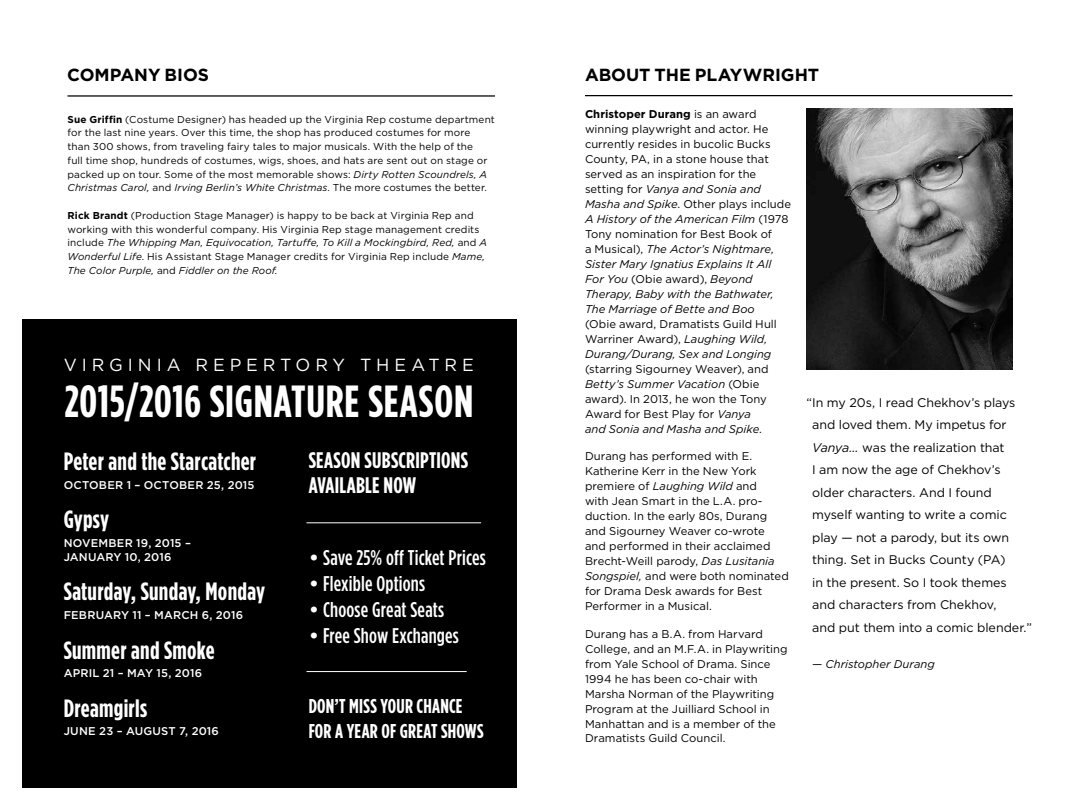
<style>
.page{position:relative;width:1080px;height:810px;background:#fff}
.page>*{position:absolute;margin:0;border:0;box-sizing:border-box;transform-origin:0 0}
.t1{font:700 45px "Gotham Condensed";letter-spacing:.015em;color:#fff}
.t2{font:700 25px "Gotham Condensed";letter-spacing:.01em;color:#fff}
.t3{font:700 22.5px/25px "Gotham Condensed";letter-spacing:.01em;color:#fff}
.t4{font:500 21.25px "Gotham Condensed";letter-spacing:.01em;color:#fff}
.t5{font:700 20px/25px "Gotham Condensed";letter-spacing:.01em;color:#fff}
.t6{font:700 17.5px "Gotham";letter-spacing:-.005em;color:#000}
.t7{font:17.5px "Gotham";letter-spacing:.275em;color:#fff}
.t8{font:12.5px/22.5px "Gotham";letter-spacing:-.005em;color:#000}
.t9{font:11.25px/15px "Gotham";color:#000}
.t10{font:500 11.25px/13.8px "Gotham";letter-spacing:.015em;color:#fff}
.t11{font:italic 11.25px "Gotham";color:#000}
.t12{font:10px/13.8px "Gotham";letter-spacing:.01em;color:#000}
.s1{font-weight:700}
.s2{font-style:italic}
.s3{font-family:"Gotham"}
</style>
<div class="page">
<hr style="left:585px;top:95px;width:427px;height:1px;background:#000">
<hr style="left:68px;top:95px;width:427px;height:2px;background:#000">
<img style="left:806px;top:109px;width:206px;height:261px">
<div style="left:22px;top:320px;width:496px;height:468px;background:#000"></div>
<hr style="left:306px;top:522px;width:175px;height:1px;background:#fff">
<hr style="left:306px;top:671px;width:161px;height:1px;background:#fff">
<h3 class="t6" style="left:67px;top:65px;width:143px">COMPANY BIOS</h3>
<p class="t12" style="left:68px;top:112px;width:429px"><span class="s1">Sue Griffin</span> (Costume Designer) has headed up the Virginia Rep costume department for the last nine years. Over this time, the shop has produced costumes for more than 300 shows, from traveling fairy tales to major musicals. With the help of the<br>full time shop, hundreds of costumes, wigs, shoes, and hats are sent out on stage or packed up on tour. Some of the most memorable shows: <span class="s2">Dirty Rotten Scoundrels, A Christmas Carol,</span> and <span class="s2">Irving Berlin’s White Christmas</span>. The more costumes the better.</p>
<p class="t12" style="left:68px;top:208px;width:421px"><span class="s1">Rick Brandt</span> (Production Stage Manager) is happy to be back at Virginia Rep and working with this wonderful company. His Virginia Rep stage management credits include <span class="s2">The Whipping Man, Equivocation, Tartuffe, To Kill a Mockingbird, Red,</span> and <span class="s2">A Wonderful Life</span>. His Assistant Stage Manager credits for Virginia Rep include <span class="s2">Mame, The Color Purple,</span> and <span class="s2">Fiddler on the Roof.</span></p>
<h3 class="t7" style="left:64px;top:355px;width:412px">VIRGINIA REPERTORY THEATRE</h3>
<h1 class="t1" style="left:64px;top:376px;width:410px">2015/2016 SIGNATURE SEASON</h1>
<h2 class="t2" style="left:64px;top:447px;width:194px">Peter and the Starcatcher</h2>
<p class="t10" style="left:64px;top:478px;width:192px">OCTOBER 1 – OCTOBER 25, 2015</p>
<h2 class="t2" style="left:64px;top:506px;width:47px">Gypsy</h2>
<p class="t10" style="left:64px;top:536px;width:129px">NOVEMBER 19, 2015 –<br>JANUARY 10, 2016</p>
<h2 class="t2" style="left:64px;top:578px;width:203px">Saturday, Sunday, Monday</h2>
<p class="t10" style="left:64px;top:608px;width:181px">FEBRUARY 11 – MARCH 6, 2016</p>
<h2 class="t2" style="left:64px;top:636px;width:152px">Summer and Smoke</h2>
<p class="t10" style="left:64px;top:666px;width:140px">APRIL 21 – MAY 15, 2016</p>
<h2 class="t2" style="left:64px;top:694px;width:85px">Dreamgirls</h2>
<p class="t10" style="left:64px;top:724px;width:157px">JUNE 23 – AUGUST 7, 2016</p>
<h3 class="t3" style="left:309px;top:447px;width:161px">SEASON SUBSCRIPTIONS<br>AVAILABLE NOW</h3>
<h3 class="t4" style="left:309px;top:545px;width:179px"><span class="s3">•</span> Save 25% off Ticket Prices</h3>
<h3 class="t4" style="left:309px;top:572px;width:118px"><span class="s3">•</span> Flexible Options</h3>
<h3 class="t4" style="left:309px;top:598px;width:137px"><span class="s3">•</span> Choose Great Seats</h3>
<h3 class="t4" style="left:309px;top:624px;width:152px"><span class="s3">•</span> Free Show Exchanges</h3>
<h3 class="t5" style="left:309px;top:693px;width:176px">DON’T MISS YOUR CHANCE<br>FOR A YEAR OF GREAT SHOWS</h3>
<h3 class="t6" style="left:585px;top:65px;width:236px">ABOUT THE PLAYWRIGHT</h3>
<p class="t9" style="left:585px;top:106px;width:208px"><span class="s1">Christoper Durang</span> is an award winning playwright and actor. He currently resides in bucolic Bucks<br>County, PA, in a stone house that served as an inspiration for the setting for <span class="s2">Vanya and Sonia and<br>Masha and Spike</span>. Other plays include<br><span class="s2">A History of the American Film</span> (1978<br>Tony nomination for Best Book of<br>a Musical), <span class="s2">The Actor’s Nightmare,<br>Sister Mary Ignatius Explains It All<br>For You</span> (Obie award), <span class="s2">Beyond<br>Therapy, Baby with the Bathwater,<br>The Marriage of Bette and Boo</span></p>
<p class="t9" style="left:585px;top:316px;width:193px">(Obie award, Dramatists Guild Hull<br>Warriner Award), <span class="s2">Laughing Wild,<br>Durang/Durang, Sex and Longing</span></p>
<p class="t9" style="left:585px;top:361px;width:185px">(starring Sigourney Weaver), and<br><span class="s2">Betty’s Summer Vacation</span> (Obie award). In 2013, he won the Tony<br>Award for Best Play for <span class="s2">Vanya and Sonia and Masha and Spike</span>.</p>
<p class="t9" style="left:585px;top:448px;width:205px">Durang has performed with E.<br>Katherine Kerr in the New York premiere of <span class="s2">Laughing Wild</span> and<br>with Jean Smart in the L.A. pro&shy;duction. In the early 80s, Durang and Sigourney Weaver co-wrote<br>and performed in their acclaimed<br>Brecht-Weill parody, <span class="s2">Das Lusitania<br>Songspiel,</span> and were both nominated for Drama Desk awards for Best<br>Performer in a Musical.</p>
<p class="t9" style="left:585px;top:626px;width:204px">Durang has a B.A. from Harvard<br>College, and an M.F.A. in Playwriting from Yale School of Drama. Since<br>1994 he has been co-chair with<br>Marsha Norman of the Playwriting<br>Program at the Juilliard School in<br>Manhattan and is a member of the<br>Dramatists Guild Council.</p>
<p class="t8" style="left:812px;top:391px;width:221px;text-indent:-6px">“In my 20s, I read Chekhov’s plays and loved them. My impetus for<br><span class="s2">Vanya...</span> was the realization that<br>I am now the age of Chekhov’s older characters. And I found myself wanting to write a comic play — not a parody, but its own thing. Set in Bucks County (PA)<br>in the present. So I took themes and characters from Chekhov,<br>and put them into a comic blender.”</p>
<p class="t11" style="left:812px;top:658px;width:124px">— Christopher Durang</p>
</div>
